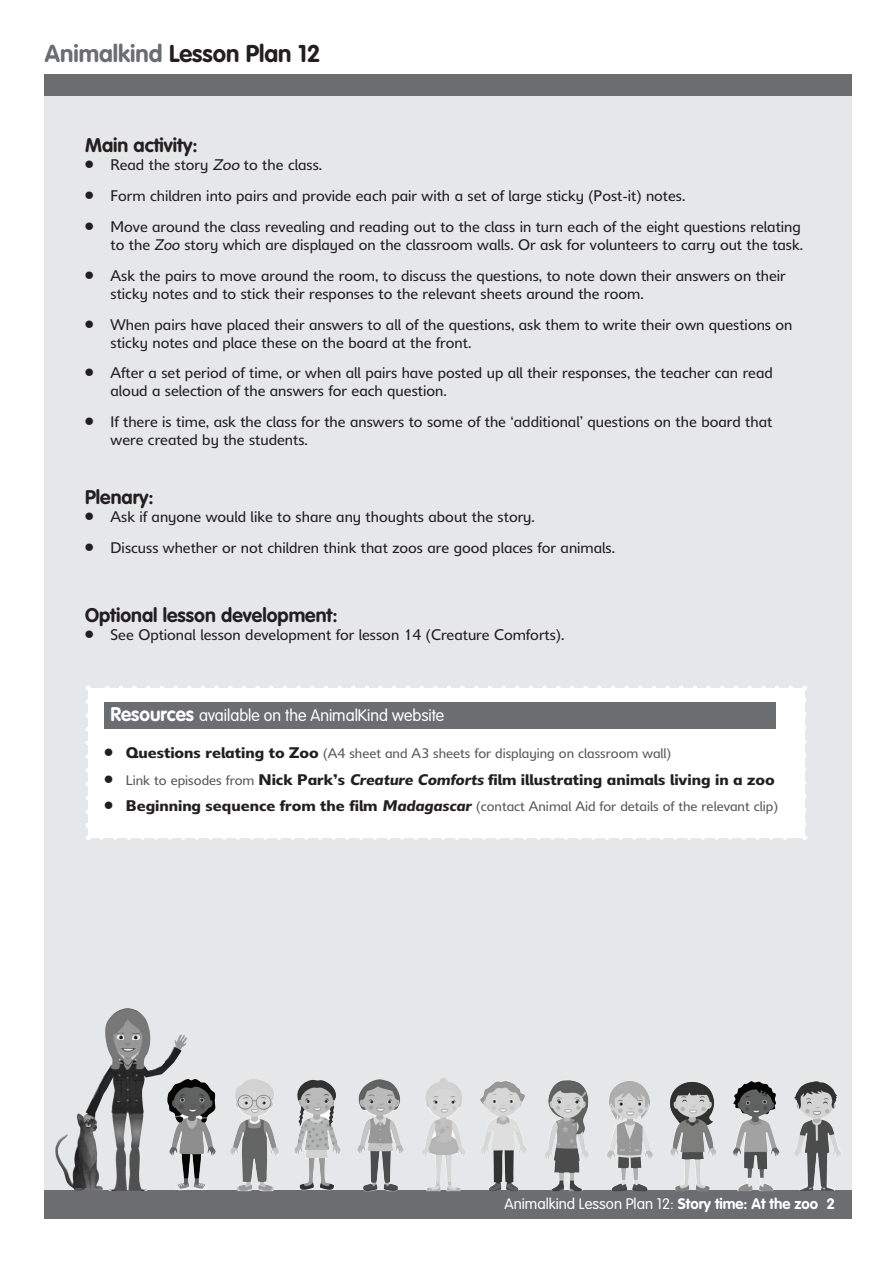
<style>
.page{position:relative;width:893px;height:1263px;background:#fff}
.page>*{position:absolute;margin:0;border:0;box-sizing:border-box;transform-origin:0 0}
.t1{font:700 24px "VAG Rounded";color:#231f20}
.t2{font:700 19.5px "VAG Rounded";color:#231f20}
.t3{font:300 16.5px "VAG Rounded";color:#fff}
.t4{font:15px/18px "Delargo DT Infant";color:#231f20}
.t5{font:600 15px "Delargo DT Infant";color:#231f20}
.t6{font:300 15px "VAG Rounded";color:#fff}
.t7{font:13.5px "Delargo DT Infant";color:#57585a}
.s1{color:#6c6d70}
.s2{font-style:italic}
.s3{font-weight:700;font-size:19.5px}
.s4{font-size:15px;color:#231f20}
.s5{font-weight:600;font-size:15px;color:#231f20}
.s6{font-weight:400}
.s7{font-weight:400;font-size:13.5px;color:#57585a}
.s8{font-weight:600;font-style:italic;font-size:15px;color:#231f20}
.s9{font-weight:700}
</style>
<div class="page">
<div style="left:44px;top:92px;width:808px;height:1098px;background:#e6e7e9"></div>
<div style="left:44px;top:75px;width:808px;height:21px;background:#6c6d70"></div>
<div style="left:44px;top:1190px;width:808px;height:29px;background:#6c6d70"></div>
<img style="left:178px;top:1078px;width:287px;height:114px">
<img style="left:545px;top:1080px;width:82px;height:111px">
<img style="left:794px;top:1081px;width:48px;height:110px">
<img style="left:55px;top:1008px;width:132px;height:180px">
<img style="left:73px;top:1188px;width:75px;height:3px">
<div style="left:88px;top:688px;width:716px;height:150px;background:#fff"></div>
<svg style="left:101px;top:838px;width:686px;height:2px"></svg>
<svg style="left:105px;top:686px;width:686px;height:2px"></svg>
<svg style="left:86px;top:702px;width:4px;height:138px"></svg>
<svg style="left:802px;top:686px;width:4px;height:138px"></svg>
<div style="left:105px;top:703px;width:671px;height:26px;background:#6c6d70"></div>
<p class="t1" style="left:45px;top:40px;width:277px"><span class="s1">Animalkind</span> Lesson Plan 12</p>
<p class="t2" style="left:85px;top:134px;width:114px">Main activity:</p>
<p class="t4" style="left:85px;top:156px;width:239px">• Read the story <span class="s2">Zoo</span>to the class.</p>
<p class="t4" style="left:85px;top:187px;width:602px">• Form children into pairs and provide each pair with a set of large sticky (Post-it) notes.</p>
<p class="t4" style="left:85px;top:218px;width:720px;text-align:right">• Move around the class revealing and reading out to the class in turn each of the eight questions relating to the <span class="s2">Zoo</span> story which are displayed on the classroom walls. Or ask for volunteers to carry out the task.</p>
<p class="t4" style="left:111px;top:266px;width:677px;text-indent:-26px">• Ask the pairs to move around the room, to discuss the questions, to note down their answers on their sticky notes and to stick their responses to the relevant sheets around the room.</p>
<p class="t4" style="left:111px;top:315px;width:683px;text-indent:-26px">• When pairs have placed their answers to all of the questions, ask them to write their own questions on sticky notes and place these on the board at the front.</p>
<p class="t4" style="left:111px;top:364px;width:664px;text-indent:-26px">• After a set period of time, or when all pairs have posted up all their responses, the teacher can read aloud a selection of the answers for each question.</p>
<p class="t4" style="left:111px;top:413px;width:663px;text-indent:-26px">• If there is time, ask the class for the answers to some of the ‘additional’ questions on the board that were created by the students.</p>
<p class="t2" style="left:85px;top:486px;width:70px">Plenary:</p>
<p class="t4" style="left:85px;top:508px;width:451px">• Ask if anyone would like to share any thoughts about the story.</p>
<p class="t4" style="left:85px;top:539px;width:532px">• Discuss whether or not children think that zoos are good places for animals.</p>
<p class="t2" style="left:85px;top:603px;width:254px">Optional lesson development:</p>
<p class="t4" style="left:85px;top:625px;width:481px">• See Optional lesson development for lesson 14 (Creature Comforts).</p>
<p class="t3" style="left:111px;top:706px;width:335px"><span class="s3">Resources</span> available on the AnimalKind website</p>
<p class="t7" style="left:105px;top:744px;width:568px"><span class="s4">•</span> <span class="s5">Questions relating to Zoo</span> (A4 sheet and A3 sheets for displaying on classroom wall)</p>
<p class="t5" style="left:105px;top:768px;width:672px"><span class="s6">•</span> <span class="s7">Link to episodes from</span> Nick Park’s <span class="s2">Creature Comforts</span> film illustrating animals living in a zoo</p>
<p class="t7" style="left:105px;top:797px;width:675px"><span class="s4">•</span> <span class="s5">Beginning sequence from the film</span> <span class="s8">Madagascar</span> (contact Animal Aid for details of the relevant clip)</p>
<p class="t6" style="left:505px;top:1195px;width:332px">Animalkind Lesson Plan 12: <span class="s9">Story time: At the zoo 2</span></p>
</div>
